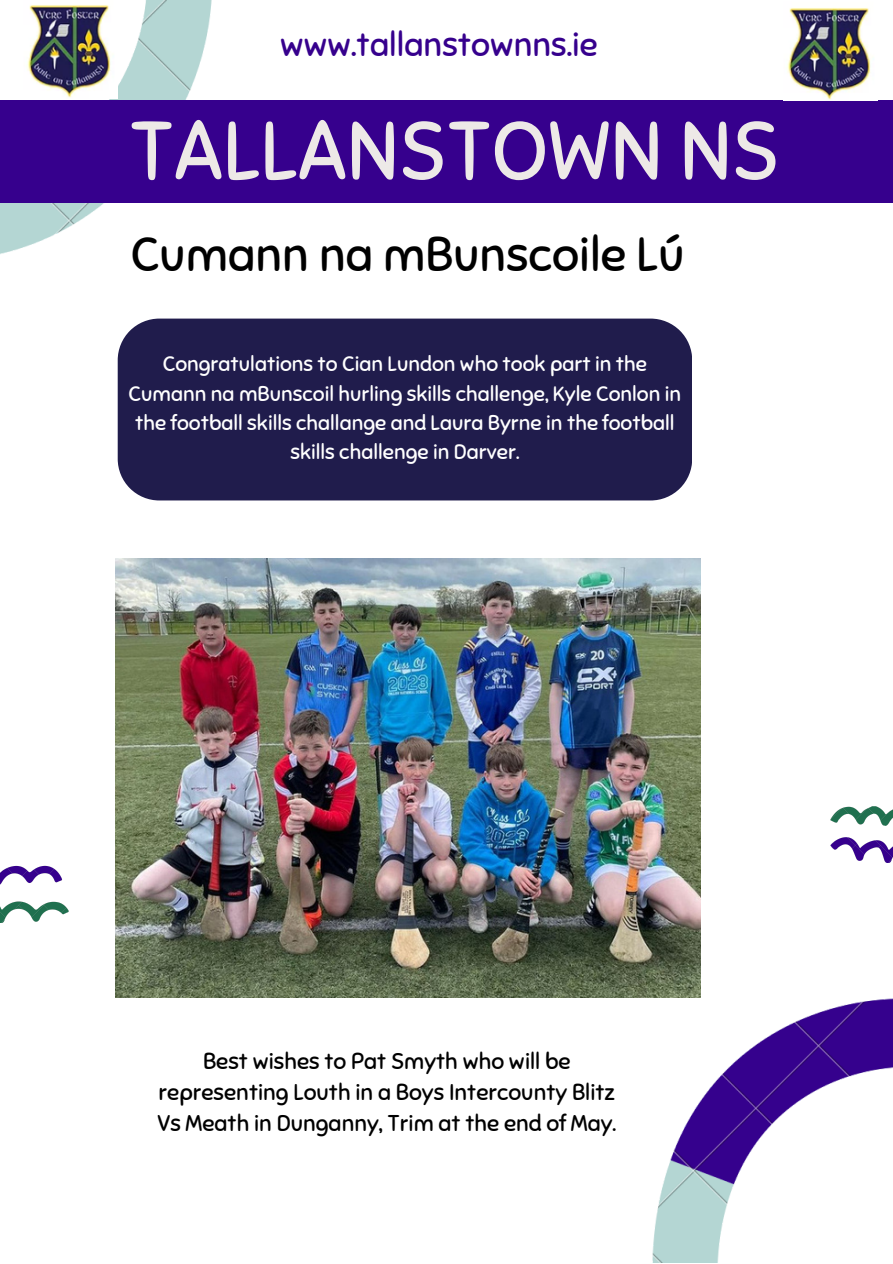
<style>
.page{position:relative;width:893px;height:1264px;background:#fff}
.page>*{position:absolute;margin:0;border:0;box-sizing:border-box;transform-origin:0 0}
.t1{font:82.2px "Sniglet";color:#ede9e7}
.t2{font:48px "Sniglet";color:#000}
.t3{font:33.6px "Sniglet";color:#36008d}
.t4{font:22.8px/31.3px "Sniglet";color:#000;text-align:center}
.t5{font:21px/29.2px "Sniglet";color:#fff;text-align:center}
</style>
<div class="page">
<img style="left:0;top:0;width:236px;height:254px">
<div style="left:0;top:100px;width:892px;height:102px;background:#36008d"></div>
<img style="left:830px;top:806px;width:62px;height:56px">
<img style="left:0;top:865px;width:68px;height:57px">
<img style="left:652px;top:983px;width:240px;height:279px">
<img style="left:23px;top:0;width:95px;height:98px">
<img style="left:787px;top:8px;width:84px;height:92px">
<div style="left:118px;top:318px;width:574px;height:182px;background:#201c4c"></div>
<img style="left:115px;top:559px;width:585px;height:438px">
<p class="t3" style="left:280px;top:24px;width:319px">www.tallanstownns.ie</p>
<p class="t1" style="left:129px;top:101px;width:652px">TALLANSTOWN NS</p>
<p class="t2" style="left:131px;top:225px;width:555px">Cumann na mBunscoile Lú</p>
<p class="t5" style="left:129px;top:350px;width:554px">Congratulations to Cian Lundon who took part in the Cumann na mBunscoil hurling skills challenge, Kyle Conlon in the football skills challange and Laura Byrne in the football skills challenge in Darver.</p>
<p class="t4" style="left:157px;top:1045px;width:460px">Best wishes to Pat Smyth who will be representing Louth in a Boys Intercounty Blitz<br>Vs Meath in Dunganny, Trim at the end of May.</p>
</div>
